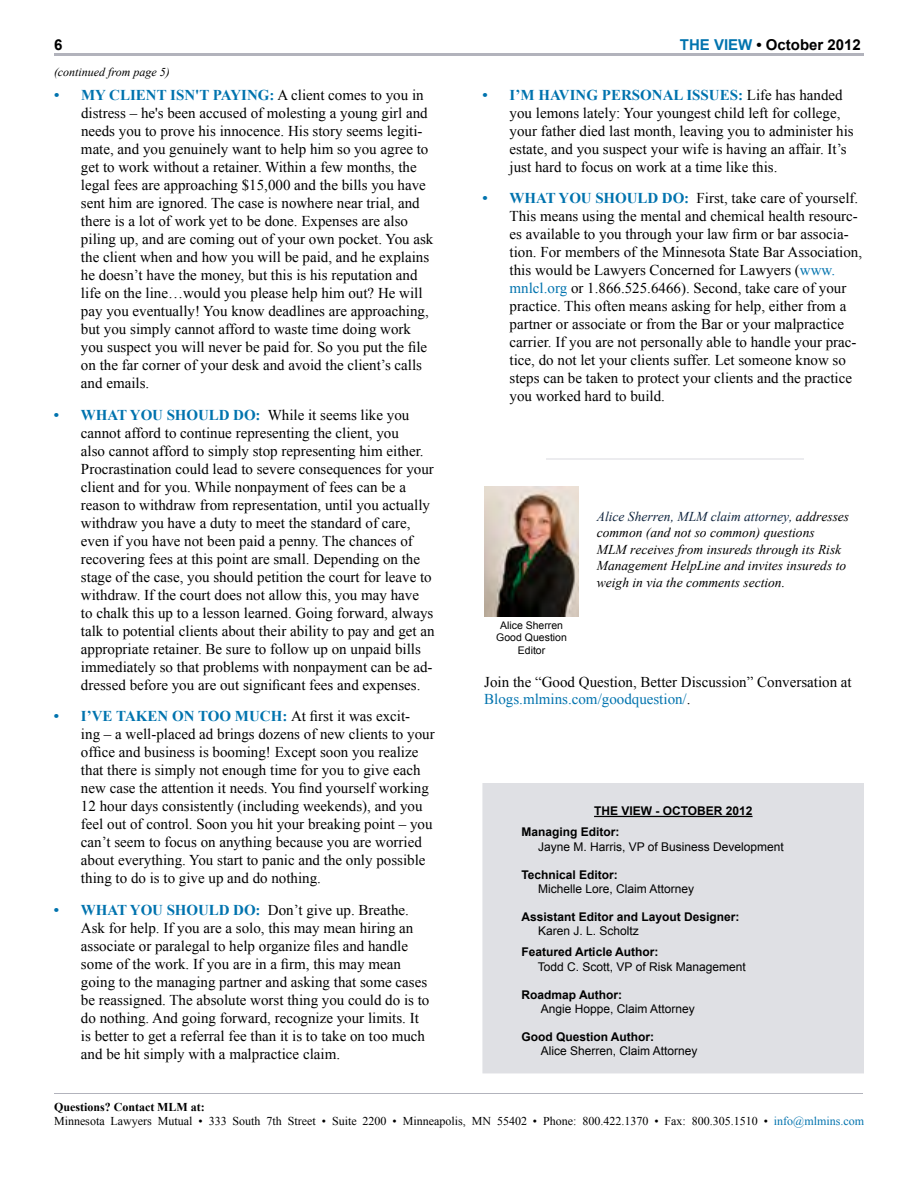
<style>
.page{position:relative;width:918px;height:1188px;background:#fff}
.page>*{position:absolute;margin:0;border:0;box-sizing:border-box;transform-origin:0 0}
.t1{font:15px/18px "Times New Roman";color:#000}
.t2{font:700 15px "Arial";color:#000}
.t3{font:italic 13.5px/16.5px "Times New Roman";color:#000}
.t4{font:12px "Arial";color:#000}
.t5{font:12px/14.4px "Times New Roman";color:#000}
.t6{font:700 12px "Arial";color:#000}
.t7{font:italic 12px "Times New Roman";color:#000}
.t8{font:10.5px/12.8px "Arial";color:#000;text-align:center}
.s1{color:#0073ae}
.s2{font-weight:700;color:#0073ae}
.s3{color:#0f243e}
.s4{font-weight:700}
</style>
<div class="page">
<hr style="left:55px;top:1093px;width:808px;height:1px;background:#b2b3bc">
<hr style="left:54px;top:53px;width:810px;height:2px;background:#b2b3bc">
<img style="left:484px;top:487px;width:95px;height:130px">
<hr style="left:546px;top:458px;width:258px;height:2px;background:#e7e7eb">
<div style="left:482px;top:783px;width:382px;height:290px;background:#dfe0e4"></div>
<hr style="left:594px;top:816px;width:159px;height:1px;background:#000">
<p class="t2" style="left:54px;top:35px;width:10px">6</p>
<p class="t2" style="left:680px;top:35px;width:183px"><span class="s1">THE VIEW</span> • October 2012</p>
<p class="t7" style="left:54px;top:64px;width:117px">(continued from page 5)</p>
<p class="t1" style="left:81px;top:86px;width:354px;text-indent:-27px"><span class="s2">• MY CLIENT ISN'T PAYING:</span> A client comes to you in distress ‒ he's been accused of molesting a young girl and needs you to prove his innocence. His story seems legiti&shy;mate, and you genuinely want to help him so you agree to get to work without a retainer. Within a few months, the legal fees are approaching $15,000 and the bills you have sent him are ignored. The case is nowhere near trial, and there is a lot of work yet to be done. Expenses are also piling up, and are coming out of your own pocket. You ask the client when and how you will be paid, and he explains he doesn’t have the money, but this is his reputation and life on the line…would you please help him out? He will pay you eventually! You know deadlines are approaching, but you simply cannot afford to waste time doing work you suspect you will never be paid for. So you put the file on the far corner of your desk and avoid the client’s calls and emails.</p>
<p class="t1" style="left:81px;top:405px;width:355px;text-indent:-27px"><span class="s2">• WHAT YOU SHOULD DO:</span> While it seems like you cannot afford to continue representing the client, you<br>also cannot afford to simply stop representing him either.<br>Procrastination could lead to severe consequences for your client and for you. While nonpayment of fees can be a reason to withdraw from representation, until you actually withdraw you have a duty to meet the standard of care, even if you have not been paid a penny. The chances of recovering fees at this point are small. Depending on the stage of the case, you should petition the court for leave to withdraw. If the court does not allow this, you may have<br>to chalk this up to a lesson learned. Going forward, always talk to potential clients about their ability to pay and get an appropriate retainer. Be sure to follow up on unpaid bills immediately so that problems with nonpayment can be ad&shy;dressed before you are out significant fees and expenses.</p>
<p class="t1" style="left:81px;top:707px;width:355px;text-indent:-27px"><span class="s2">• I’VE TAKEN ON TOO MUC H:</span> At first it was excit-<br>ing – a well-placed ad brings dozens of new clients to your office and business is booming! Except soon you realize that there is simply not enough time for you to give each new case the attention it needs. You find yourself working 12 hour days consistently (including weekends), and you feel out of control. Soon you hit your breaking point – you can’t seem to focus on anything because you are worried about everything. You start to panic and the only possible thing to do is to give up and do nothing.</p>
<p class="t1" style="left:81px;top:900px;width:350px;text-indent:-27px"><span class="s2">• WHAT YOU SHOULD DO:</span> Don’t give up. Breathe.<br>Ask for help. If you are a solo, this may mean hiring an associate or paralegal to help organize files and handle some of the work. If you are in a firm, this may mean going to the managing partner and asking that some cases be reassigned. The absolute worst thing you could do is to do nothing. And going forward, recognize your limits. It is better to get a referral fee than it is to take on too much and be hit simply with a malpractice claim.</p>
<p class="t1" style="left:510px;top:86px;width:346px;text-indent:-27px"><span class="s2">• I’M HAVING PERSONAL ISSUES:</span> Life has handed you lemons lately: Your youngest child left for college, your father died last month, leaving you to administer his estate, and you suspect your wife is having an affair. It’s just hard to focus on work at a time like this.</p>
<p class="t1" style="left:510px;top:189px;width:354px;text-indent:-27px"><span class="s2">• WHAT YOU SHOULD DO:</span> First, take care of yourself.<br>This means using the mental and chemical health resourc&shy;es available to you through your law firm or bar associa&shy;tion. For members of the Minnesota State Bar Association, this would be Lawyers Concerned for Lawyers (<span class="s1">www. mnlcl.org</span> or 1.866.525.6466). Second, take care of your practice. This often means asking for help, either from a partner or associate or from the Bar or your malpractice carrier. If you are not personally able to handle your prac&shy;tice, do not let your clients suffer. Let someone know so steps can be taken to protect your clients and the practice you worked hard to build.</p>
<p class="t8" style="left:496px;top:619px;width:72px">Alice Sherren<br>Good Question<br>Editor</p>
<p class="t3" style="left:597px;top:508px;width:254px"><span class="s3">Alice Sherren, MLM claim attorney,</span> addresses common (and not so common) questions<br>MLM receives from insureds through its Risk Management HelpLine and invites insureds to weigh in via the comments section.</p>
<p class="t1" style="left:484px;top:674px;width:369px;line-height:16.5px">Join the “Good Question, Better Discussion” Conversation at<br><span class="s1">Blogs.mlmins.com/goodquestion/</span>.</p>
<p class="t6" style="left:594px;top:803px;width:44px">The View</p>
<p class="t6" style="left:655px;top:803px;width:99px">- OCTOBER 2012</p>
<p class="t6" style="left:521px;top:824px;width:100px">Managing Editor:</p>
<p class="t4" style="left:538px;top:839px;width:247px">Jayne M. Harris, VP of Business Development</p>
<p class="t6" style="left:521px;top:866px;width:98px">Technical Editor:</p>
<p class="t4" style="left:538px;top:881px;width:158px">Michelle Lore, Claim Attorney</p>
<p class="t6" style="left:521px;top:909px;width:220px">Assistant Editor and Layout Designer:</p>
<p class="t4" style="left:538px;top:923px;width:102px">Karen J. L. Scholtz</p>
<p class="t6" style="left:521px;top:944px;width:139px">Featured Article Author:</p>
<p class="t4" style="left:538px;top:959px;width:209px">Todd C. Scott, VP of Risk Management</p>
<p class="t6" style="left:521px;top:987px;width:102px">Roadmap Author:</p>
<p class="t4" style="left:541px;top:1001px;width:156px">Angie Hoppe, Claim Attorney</p>
<p class="t6" style="left:521px;top:1029px;width:134px">Good Question Author:</p>
<p class="t4" style="left:541px;top:1043px;width:158px">Alice Sherren, Claim Attorney</p>
<p class="t5" style="left:54px;top:1099px;width:812px"><span class="s4">QUESTIONS? CONTACT MLM AT:<br></span>Minnesota Lawyers Mutual • 333 South 7th Street • Suite 2200 • Minneapolis, MN 55402 • Phone: 800.422.1370 • Fax: 800.305.1510 • <span class="s1">info@mlmins.com</span></p>
</div>
